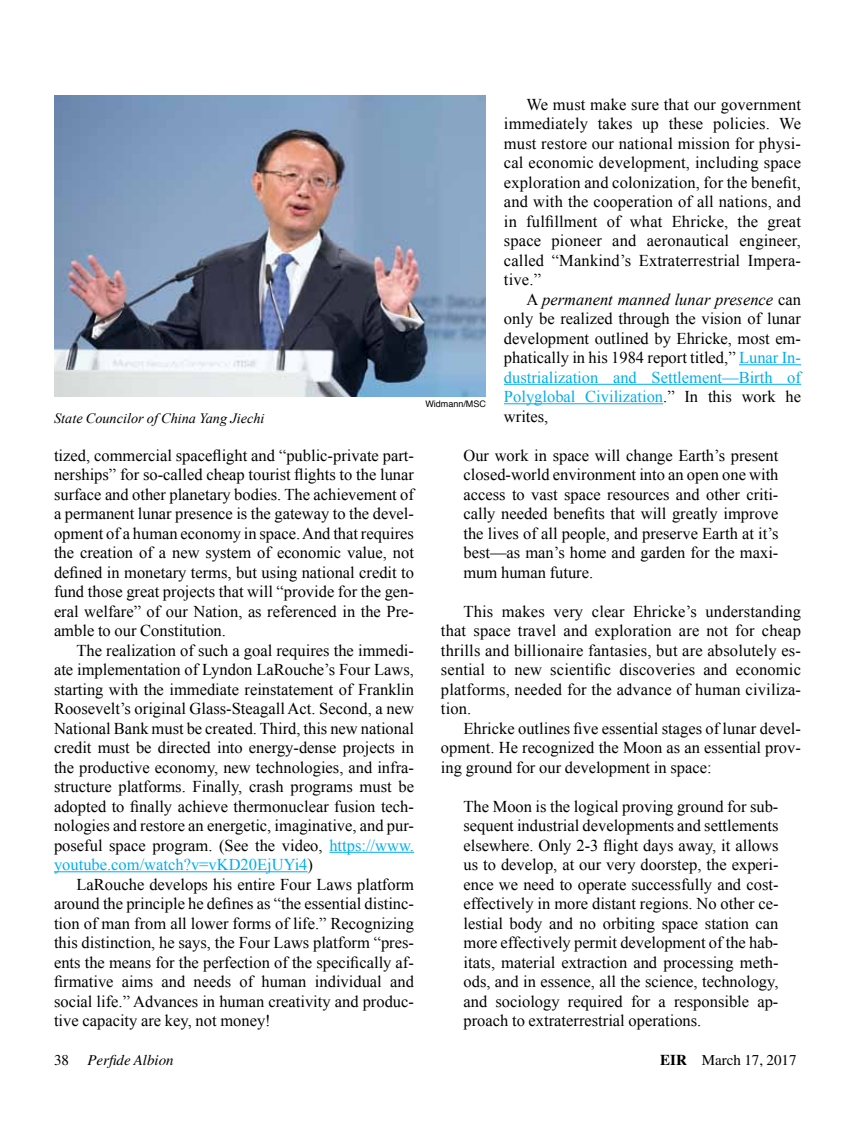
<style>
.page{position:relative;width:864px;height:1134px;background:#fff}
.page>*{position:absolute;margin:0;border:0;box-sizing:border-box;transform-origin:0 0}
.t1{font:16.5px/19.5px "Times New Roman";color:#000;text-align:justify}
.t2{font:italic 15px "Times";color:#000}
.t3{font:15px "Times";color:#000}
.t4{font:italic 14.25px "Times New Roman";color:#000}
.t5{font:9px "Helvetica";color:#000}
.s1{color:#00aeef}
.s2{font-style:italic}
.s3{font-style:normal}
.s4{font-weight:700}
</style>
<div class="page">
<hr style="left:329px;top:852px;width:85px;height:1px;background:#00aeef">
<hr style="left:54px;top:871px;width:254px;height:1px;background:#00aeef">
<hr style="left:739px;top:364px;width:62px;height:1px;background:#00aeef">
<hr style="left:504px;top:384px;width:297px;height:1px;background:#00aeef">
<hr style="left:504px;top:403px;width:159px;height:1px;background:#00aeef">
<img style="left:54px;top:95px;width:432px;height:301px">
<p class="t4" style="left:54px;top:409px;width:212px">State Councilor of China Yang Jiechi</p>
<p class="t1" style="left:54px;top:445px;width:362px">tized, commercial spaceflight and “public-private part&shy;nerships” for so-called cheap tourist flights to the lunar surface and other planetary bodies. The achievement of a permanent lunar presence is the gateway to the devel&shy;opment of a human economy in space. And that requires the creation of a new system of economic value, not defined in monetary terms, but using national credit to fund those great projects that will “provide for the gen&shy;eral welfare” of our Nation, as referenced in the Pre&shy;amble to our Constitution.</p>
<p class="t1" style="left:54px;top:640px;width:362px;text-indent:22px">The realization of such a goal requires the immedi&shy;ate implementation of Lyndon LaRouche’s Four Laws, starting with the immediate reinstatement of Franklin Roosevelt’s original Glass-Steagall Act. Second, a new National Bank must be created. Third, this new national credit must be directed into energy-dense projects in the productive economy, new technologies, and infra&shy;structure platforms. Finally, crash programs must be adopted to finally achieve thermonuclear fusion tech&shy;nologies and restore an energetic, imaginative, and pur&shy;poseful space program. (See the video, <span class="s1">https://www. youtube.com/watch?v=vKD20EjUYi4</span>)</p>
<p class="t1" style="left:54px;top:874px;width:362px;text-indent:23px">LaRouche develops his entire Four Laws platform around the principle he defines as “the essential distinc&shy;tion of man from all lower forms of life.” Recognizing this distinction, he says, the Four Laws platform “pres&shy;ents the means for the perfection of the specifically af&shy;firmative aims and needs of human individual and social life.” Advances in human creativity and produc&shy;tive capacity are key, not money!</p>
<p class="t1" style="left:504px;top:94px;width:299px;text-indent:23px">We must make sure that our government immediately takes up these policies. We must restore our national mission for physi&shy;cal economic development, including space exploration and colonization, for the benefit, and with the cooperation of all nations, and in fulfillment of what Ehricke, the great space pioneer and aeronautical engineer, called “Mankind’s Extraterrestrial Impera&shy;tive.”</p>
<p class="t1" style="left:504px;top:289px;width:299px;text-indent:23px">A <span class="s2">permanent manned lunar presence</span> can only be realized through the vision of lunar development outlined by Ehricke, most em&shy;phatically in his 1984 report titled,” <span class="s1">Lunar In&shy;dustrialization and Settlement—Birth of Polyglobal Civilization</span>.” In this work he writes,</p>
<p class="t1" style="left:463px;top:445px;width:317px">Our work in space will change Earth’s present closed-world environment into an open one with access to vast space resources and other criti&shy;cally needed benefits that will greatly improve the lives of all people, and preserve Earth at it’s best—as man’s home and garden for the maxi&shy;mum human future.</p>
<p class="t1" style="left:441px;top:601px;width:362px;text-indent:23px">This makes very clear Ehricke’s understanding that space travel and exploration are not for cheap thrills and billionaire fantasies, but are absolutely es&shy;sential to new scientific discoveries and economic platforms, needed for the advance of human civiliza&shy;tion.</p>
<p class="t1" style="left:441px;top:718px;width:361px;text-indent:22px">Ehricke outlines five essential stages of lunar devel&shy;opment. He recognized the Moon as an essential prov&shy;ing ground for our development in space:</p>
<p class="t1" style="left:464px;top:796px;width:317px">The Moon is the logical proving ground for sub&shy;sequent industrial developments and settlements elsewhere. Only 2-3 flight days away, it allows us to develop, at our very doorstep, the experi&shy;ence we need to operate successfully and cost&shy;effectively in more distant regions. No other ce&shy;lestial body and no orbiting space station can more effectively permit development of the hab&shy;itats, material extraction and processing meth&shy;ods, and in essence, all the science, technology, and sociology required for a responsible ap&shy;proach to extraterrestrial operations.</p>
<p class="t5" style="left:425px;top:397px;width:62px">Widmann/MSC</p>
<p class="t2" style="left:54px;top:1052px;width:121px"><span class="s3">38</span> Perfide Albion</p>
<p class="t3" style="left:660px;top:1052px;width:138px"><span class="s4">EIR</span> March 17, 2017</p>
</div>
